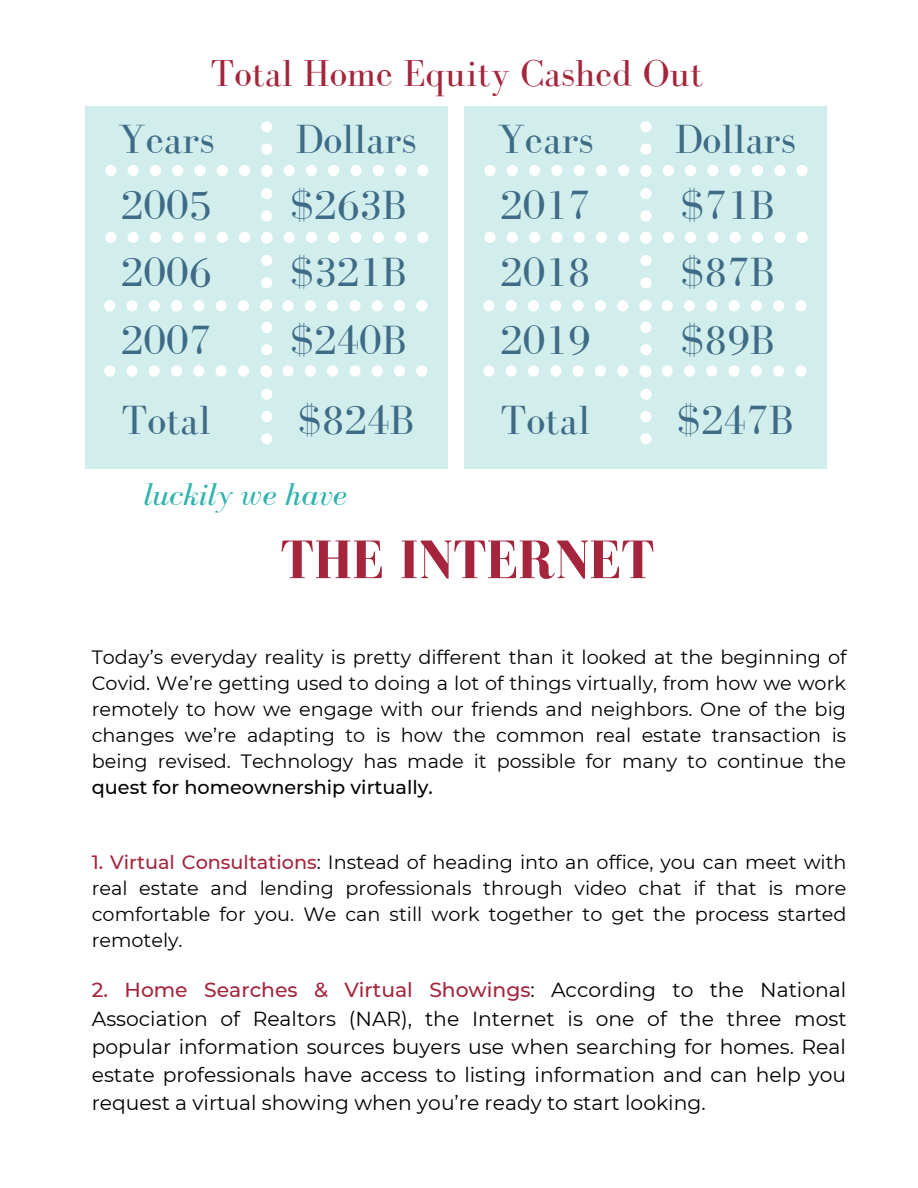
<style>
.page{position:relative;width:918px;height:1188px;background:#fff}
.page>*{position:absolute;margin:0;border:0;box-sizing:border-box;transform-origin:0 0}
.t1{font:700 55.65px "Bodoni FLF";color:#a4253c}
.t2{font:42px/67.5px "Bodoni FLF";color:#3f6b86;text-align:justify}
.t3{font:38.55px "Bodoni FLF";color:#a4253c}
.t4{font:italic 32.55px "Bodoni FLF";letter-spacing:.005em;color:#2eb3ad}
.t5{font:20.25px/28.2px "Montserrat";color:#000;text-align:justify}
.t6{font:19.2px/25.8px "Montserrat";color:#000;text-align:justify}
.t7{font:500 19.2px "Montserrat";color:#000}
.s1{font-weight:500;color:#a4253c}
</style>
<div class="page">
<div style="left:85px;top:107px;width:362px;height:362px;background:#d1eeed"></div>
<svg style="left:104px;top:121px;width:324px;height:323px"></svg>
<div style="left:464px;top:107px;width:363px;height:362px;background:#d1eeed"></div>
<svg style="left:483px;top:121px;width:325px;height:323px"></svg>
<h3 class="t3" style="left:211px;top:52px;width:494px">Total Home Equity Cashed Out</h3>
<h2 class="t2" style="left:118px;top:105px;width:98px">Years</h2>
<h2 class="t2" style="left:296px;top:105px;width:122px">Dollars</h2>
<h2 class="t2" style="left:121px;top:171px;width:92px">2005<br>2006<br>2007</h2>
<h2 class="t2" style="left:497px;top:105px;width:98px">Years</h2>
<h2 class="t2" style="left:675px;top:105px;width:122px">Dollars</h2>
<h2 class="t2" style="left:500px;top:171px;width:92px">2017<br>2018<br>2019</h2>
<h2 class="t2" style="left:290px;top:171px;width:119px">$263B</h2>
<h2 class="t2" style="left:680px;top:171px;width:96px">$71B</h2>
<h2 class="t2" style="left:290px;top:238px;width:119px">$321B</h2>
<h2 class="t2" style="left:680px;top:238px;width:96px">$87B</h2>
<h2 class="t2" style="left:290px;top:306px;width:119px">$240B</h2>
<h2 class="t2" style="left:680px;top:306px;width:96px">$89B</h2>
<h2 class="t2" style="left:121px;top:387px;width:91px">Total</h2>
<h2 class="t2" style="left:297px;top:387px;width:119px">$824B</h2>
<h3 class="t4" style="left:144px;top:477px;width:205px">luckily we have</h3>
<h2 class="t2" style="left:501px;top:387px;width:91px">Total</h2>
<h2 class="t2" style="left:677px;top:387px;width:119px">$247B</h2>
<h1 class="t1" style="left:280px;top:530px;width:376px">THE INTERNET</h1>
<p class="t6" style="left:92px;top:645px;width:756px">Today’s everyday reality is pretty different than it looked at the beginning of Covid. We’re getting used to doing a lot of things virtually, from how we work remotely to how we engage with our friends and neighbors. One of the big changes we’re adapting to is how the common real estate transaction is being revised. Technology has made it possible for many to continue the</p>
<p class="t7" style="left:92px;top:775px;width:343px">quest for homeownership virtually.</p>
<p class="t6" style="left:92px;top:849px;width:756px"><span class="s1">1. Virtual Consultations</span>: Instead of heading into an office, you can meet with real estate and lending professionals through video chat if that is more comfortable for you. We can still work together to get the process started remotely.</p>
<p class="t5" style="left:92px;top:976px;width:756px"><span class="s1">2. Home Searches &amp; Virtual Showings</span>: According to the National Association of Realtors (NAR), the Internet is one of the three most popular information sources buyers use when searching for homes. Real estate professionals have access to listing information and can help you request a virtual showing when you’re ready to start looking.</p>
</div>
